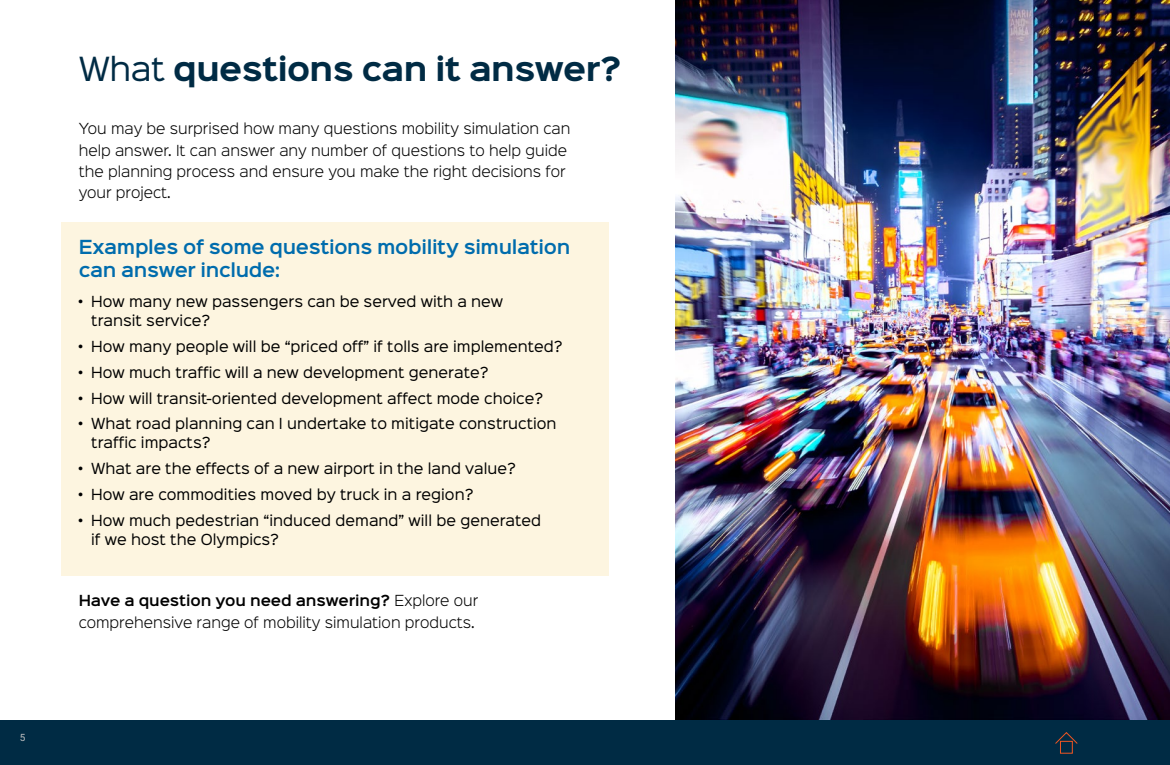
<style>
.page{position:relative;width:1170px;height:765px;background:#fff}
.page>*{position:absolute;margin:0;border:0;box-sizing:border-box;transform-origin:0 0}
.t1{font:700 30px "Sinkin Sans 700";letter-spacing:-.02em;color:#002b44}
.t2{font:600 17.5px/22.5px "Sinkin Sans 600";letter-spacing:-.02em;color:#006cad}
.t3{font:13.75px/18.8px "Sinkin Sans 400";color:#000}
.t4{font:300 13.75px/21.2px "Sinkin Sans 300";color:#000}
.t5{font:600 13.75px "Sinkin Sans 600";letter-spacing:-.01em;color:#000}
.t6{font:10px "Roboto";color:#bcbec0}
.s1{font-family:"Sinkin Sans 400";font-weight:400}
.s2{font-family:"Sinkin Sans 300";font-weight:300}
</style>
<div class="page">
<div style="left:0;top:720px;width:1170px;height:45px;background:#002b44"></div>
<div style="left:1060px;top:741px;width:13px;height:13px;border:1px solid #f05622"></div>
<svg style="left:1055px;top:732px;width:23px;height:13px"></svg>
<div style="left:61px;top:222px;width:547px;height:354px;background:#fdf5e0"></div>
<img style="left:675px;top:0;width:495px;height:720px">
<p class="t6" style="left:20px;top:730px;width:7px">5</p>
<h1 class="t1" style="left:79px;top:53px;width:544px"><span class="s1">What</span> QUESTIONS CAN IT ANSWER?</h1>
<p class="t4" style="left:79px;top:117px;width:493px">You may be surprised how many questions mobility simulation can help answer. It can answer any number of questions to help guide the planning process and ensure you make the right decisions for your project.</p>
<p class="t2" style="left:79px;top:235px;width:493px">Examples of some questions mobility simulation can answer include:</p>
<p class="t3" style="left:91px;top:291px;width:414px;text-indent:-12px">• How many new passengers can be served with a new transit service?</p>
<p class="t3" style="left:79px;top:336px;width:485px">• How many people will be “priced off” if tolls are implemented?</p>
<p class="t3" style="left:79px;top:361px;width:411px">• How much traffic will a new development generate?</p>
<p class="t3" style="left:79px;top:387px;width:466px">• How will transit-oriented development affect mode choice?</p>
<p class="t3" style="left:91px;top:413px;width:467px;text-indent:-12px">• What road planning can I undertake to mitigate construction traffic impacts?</p>
<p class="t3" style="left:79px;top:458px;width:439px">• What are the effects of a new airport in the land value?</p>
<p class="t3" style="left:79px;top:484px;width:396px">• How are commodities moved by truck in a region?</p>
<p class="t3" style="left:91px;top:510px;width:452px;text-indent:-12px">• How much pedestrian “induced demand” will be generated if we host the Olympics?</p>
<p class="t5" style="left:79px;top:589px;width:401px">Have a question you need answering? <span class="s2">Explore our</span></p>
<p class="t4" style="left:79px;top:610px;width:398px">comprehensive range of mobility simulation products.</p>
</div>
